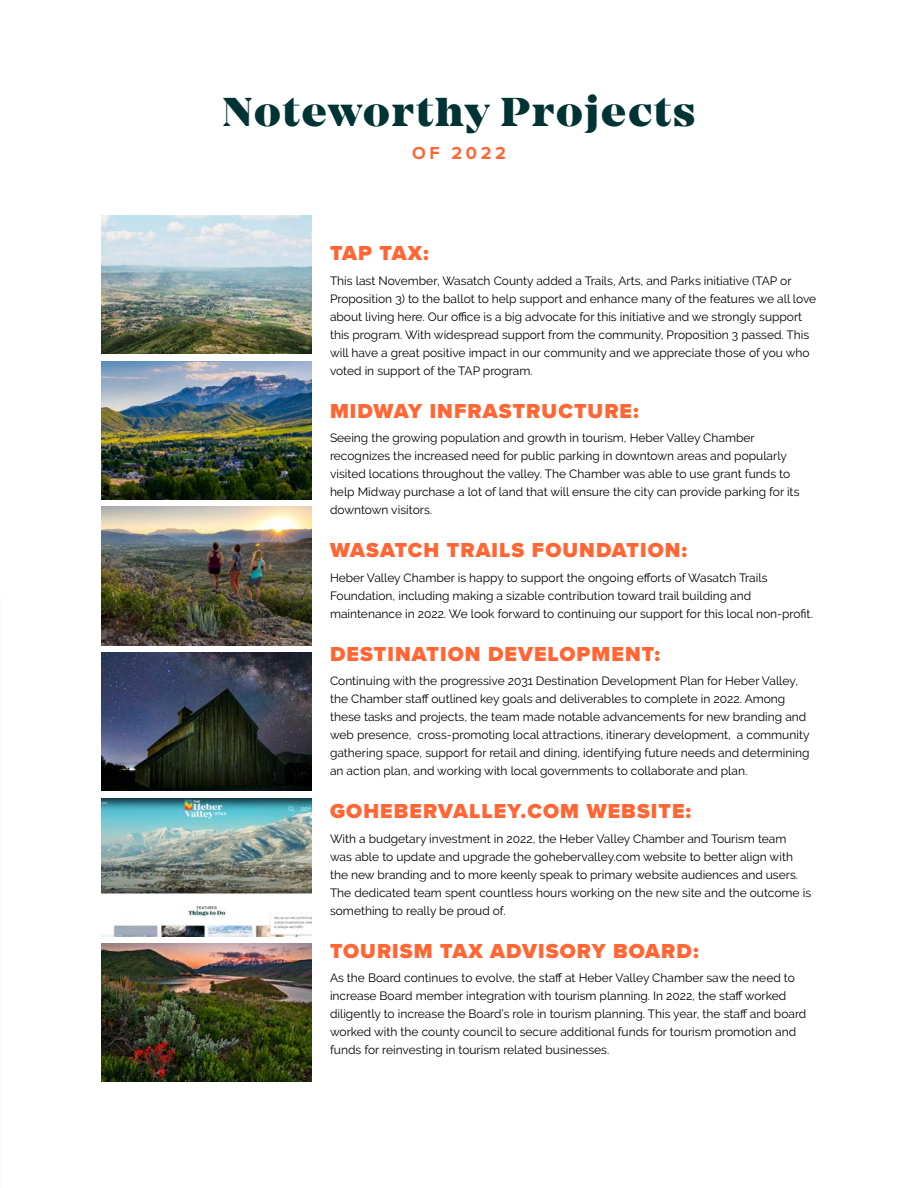
<style>
.page{position:relative;width:918px;height:1188px;background:#fff}
.page>*{position:absolute;margin:0;border:0;box-sizing:border-box;transform-origin:0 0}
.t1{font:800 42px "Mirador";letter-spacing:.045em;color:#033}
.t2{font:900 21px "Proxima Nova";letter-spacing:.05em;color:#f63}
.t3{font:700 18px "Proxima Nova";letter-spacing:.2em;color:#f63}
.t4{font:12px/18px "Raleway";color:#000}
</style>
<div class="page">
<img style="left:101px;top:216px;width:211px;height:138px">
<img style="left:101px;top:361px;width:211px;height:138px">
<img style="left:101px;top:507px;width:211px;height:138px">
<img style="left:101px;top:652px;width:211px;height:139px">
<img style="left:101px;top:798px;width:211px;height:138px">
<img style="left:101px;top:944px;width:211px;height:138px">
<h1 class="t1" style="left:223px;top:87px;width:474px">Noteworthy Projects</h1>
<h3 class="t3" style="left:412px;top:142px;width:95px">OF 2022</h3>
<h2 class="t2" style="left:330px;top:238px;width:100px">TAP TAX:</h2>
<p class="t4" style="left:330px;top:272px;width:488px">This last November, Wasatch County added a Trails, Arts, and Parks initiative (TAP or Proposition 3) to the ballot to help support and enhance many of the features we all love about living here. Our office is a big advocate for this initiative and we strongly support this program. With widespread support from the community, Proposition 3 passed. This will have a great positive impact in our community and we appreciate those of you who voted in support of the TAP program.</p>
<h2 class="t2" style="left:330px;top:395px;width:310px">MIDWAY INFRASTRUCTURE:</h2>
<p class="t4" style="left:330px;top:429px;width:471px">Seeing the growing population and growth in tourism, Heber Valley Chamber recognizes the increased need for public parking in downtown areas and popularly visited locations throughout the valley. The Chamber was able to use grant funds to help Midway purchase a lot of land that will ensure the city can provide parking for its downtown visitors.</p>
<h2 class="t2" style="left:330px;top:535px;width:359px">WASATCH TRAILS FOUNDATION:</h2>
<p class="t4" style="left:330px;top:569px;width:484px">Heber Valley Chamber is happy to support the ongoing efforts of Wasatch Trails<br>Foundation, including making a sizable contribution toward trail building and maintenance in 2022. We look forward to continuing our support for this local non-profit.</p>
<h2 class="t2" style="left:330px;top:638px;width:332px">DESTINATION DEVELOPMENT:</h2>
<p class="t4" style="left:330px;top:672px;width:481px">Continuing with the progressive 2031 Destination Development Plan for Heber Valley, the Chamber staff outlined key goals and deliverables to complete in 2022. Among these tasks and projects, the team made notable advancements for new branding and web presence, cross-promoting local attractions, itinerary development, a community gathering space, support for retail and dining, identifying future needs and determining an action plan, and working with local governments to collaborate and plan.</p>
<h2 class="t2" style="left:330px;top:796px;width:363px">GOHEBERVALLEY.COM WEBSITE:</h2>
<p class="t4" style="left:330px;top:830px;width:483px">With a budgetary investment in 2022, the Heber Valley Chamber and Tourism team was able to update and upgrade the gohebervalley.com website to better align with the new branding and to more keenly speak to primary website audiences and users.<br>The dedicated team spent countless hours working on the new site and the outcome is something to really be proud of.</p>
<h2 class="t2" style="left:330px;top:935px;width:370px">TOURISM TAX ADVISORY BOARD:</h2>
<p class="t4" style="left:330px;top:969px;width:478px">As the Board continues to evolve, the staff at Heber Valley Chamber saw the need to increase Board member integration with tourism planning. In 2022, the staff worked diligently to increase the Board’s role in tourism planning. This year, the staff and board worked with the county council to secure additional funds for tourism promotion and funds for reinvesting in tourism related businesses.</p>
</div>
